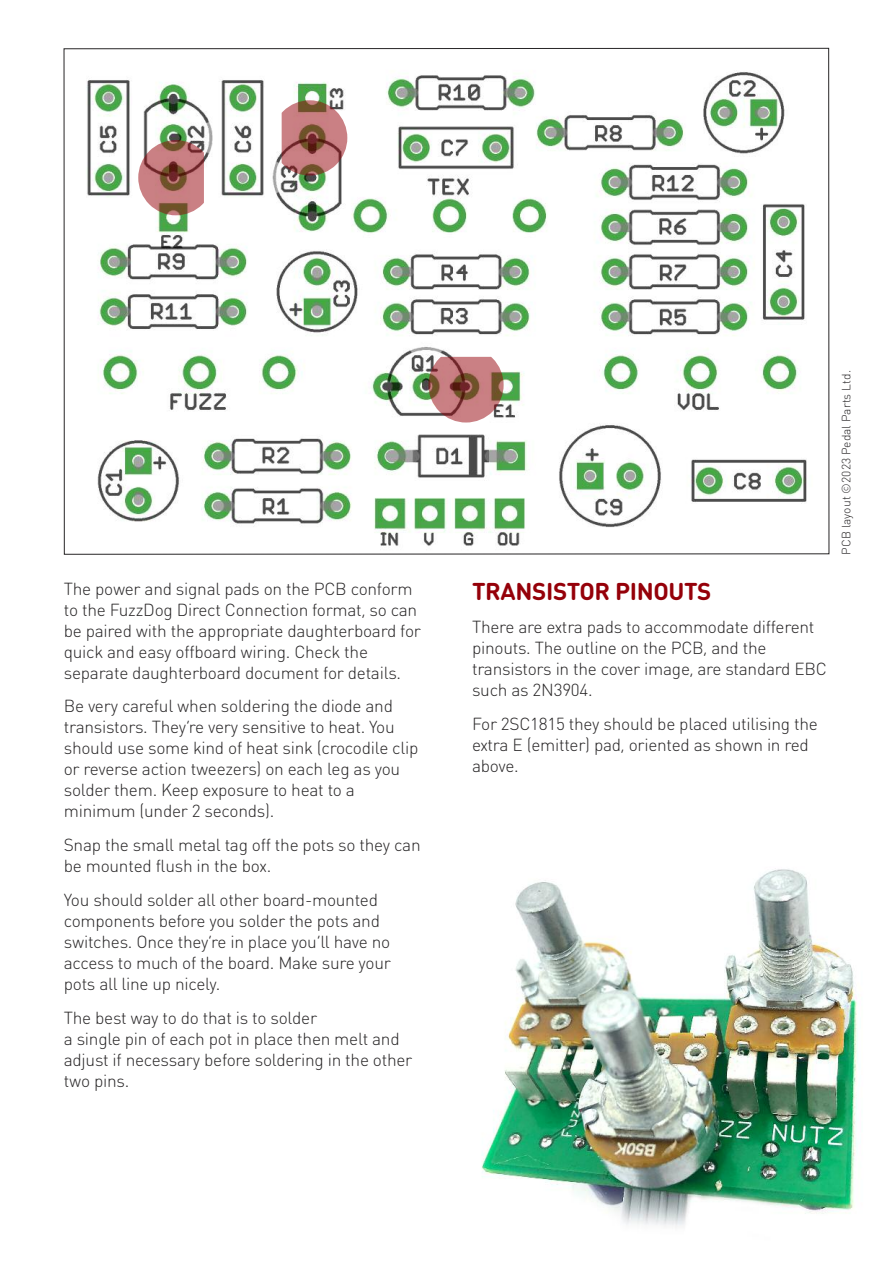
<style>
.page{position:relative;width:893px;height:1263px;background:#fff}
.page>*{position:absolute;margin:0;border:0;box-sizing:border-box;transform-origin:0 0}
.t1{font:700 24px "DIN Round Pro";letter-spacing:-.015em;color:#950009}
.t2{font:300 17.25px/21px "DIN Round Pro";letter-spacing:-.015em;color:#272526}
.t3{font:300 12px "DIN Round Pro";color:#272526}
</style>
<div class="page">
<svg style="left:63px;top:48px;width:767px;height:507px"></svg>
<img style="left:481px;top:869px;width:377px;height:358px">
<svg style="left:428px;top:357px;width:76px;height:65px;background:#b47f7a"></svg>
<svg style="left:282px;top:100px;width:65px;height:76px;background:#b37f79"></svg>
<svg style="left:138px;top:140px;width:66px;height:75px;background:#b6817c"></svg>
<p class="t2" style="left:64px;top:578px;width:359px">The power and signal pads on the PCB conform to the FuzzDog Direct Connection format, so can be paired with the appropriate daughterboard for quick and easy offboard wiring. Check the separate daughterboard document for details.</p>
<p class="t2" style="left:64px;top:696px;width:356px">Be very careful when soldering the diode and transistors. They’re very sensitive to heat. You should use some kind of heat sink (crocodile clip or reverse action tweezers) on each leg as you solder them. Keep exposure to heat to a minimum (under 2 seconds).</p>
<p class="t2" style="left:64px;top:835px;width:358px">Snap the small metal tag off the pots so they can be mounted flush in the box.</p>
<p class="t2" style="left:64px;top:889px;width:329px">You should solder all other board-mounted components before you solder the pots and switches. Once they’re in place you’ll have no access to much of the board. Make sure your pots all line up nicely.</p>
<p class="t2" style="left:64px;top:1007px;width:350px">The best way to do that is to solder<br>a single pin of each pot in place then melt and adjust if necessary before soldering in the other two pins.</p>
<h1 class="t1" style="left:472px;top:577px;width:241px">TRANSISTOR PINOUTS</h1>
<p class="t2" style="left:472px;top:617px;width:356px">There are extra pads to accommodate different pinouts. The outline on the PCB, and the transistors in the cover image, are standard EBC such as 2N3904.</p>
<p class="t2" style="left:472px;top:714px;width:347px">For 2SC1815 they should be placed utilising the extra E (emitter) pad, oriented as shown in red above.</p>
<p class="t3" style="left:839px;top:555px;width:186px;rotate:-90deg">PCB layout ©2023 Pedal Parts Ltd.</p>
</div>
